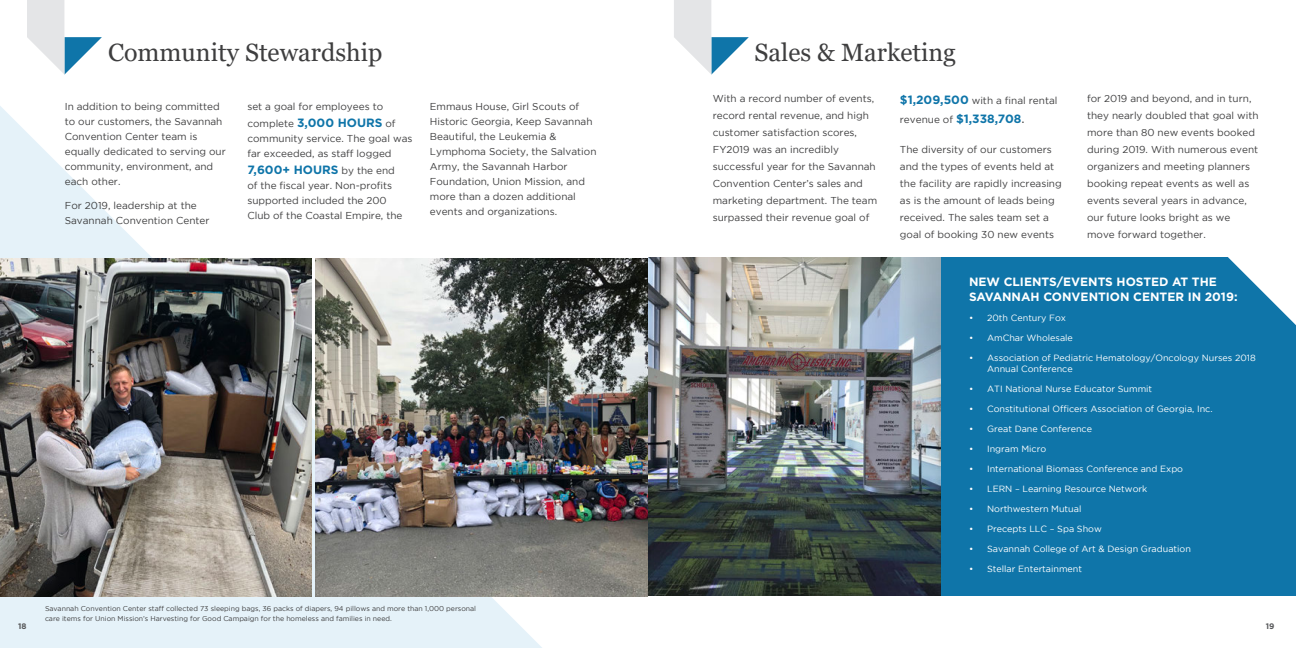
<style>
.page{position:relative;width:1296px;height:648px;background:#fff}
.page>*{position:absolute;margin:0;border:0;box-sizing:border-box;transform-origin:0 0}
.t1{font:25px "Georgia";color:#3e3e3f}
.t2{font:700 12px/15px "Gotham";color:#fff}
.t3{font:700 12px "Gotham";color:#0f75a9}
.t4{font:10px/17px "Gotham";color:#3e3e3f}
.t5{font:9px/11px "Gotham";color:#fff}
.t6{font:700 8px "Gotham";color:#57585a}
.t7{font:7px/10px "Gotham";color:#3e3e3f}
.s1{font-weight:700;font-size:12px;color:#0f75a9}
.s2{font-weight:400;font-size:10px;color:#3e3e3f}
.s3{font-weight:400;font-size:13px;color:#3e3e3f}
</style>
<div class="page">
<svg style="left:0;top:106px;width:552px;height:542px"></svg>
<div style="left:940px;top:258px;width:356px;height:338px;background:#0f75a9"></div>
<svg style="left:1213px;top:257px;width:83px;height:68px"></svg>
<img style="left:0;top:258px;width:311px;height:338px">
<img style="left:315px;top:258px;width:625px;height:338px">
<svg style="left:27px;top:0;width:75px;height:75px"></svg>
<svg style="left:674px;top:0;width:75px;height:75px"></svg>
<p class="t1" style="left:108px;top:37px;width:276px">Community Stewardship</p>
<p class="t4" style="left:65px;top:98px;width:163px;line-height:15px">In addition to being committed to our customers, the Savannah<br>Convention Center team is equally dedicated to serving our community, environment, and each other.</p>
<p class="t4" style="left:65px;top:197px;width:146px;line-height:15px">For 2019, leadership at the<br>Savannah Convention Center</p>
<p class="t4" style="left:247px;top:97px;width:150px">set a goal for employees to complete <span class="s1">3,000 HOURS</span> of</p>
<p class="t4" style="left:247px;top:130px;width:167px;line-height:15px">community service. The goal was far exceeded, as staff logged</p>
<p class="t3" style="left:247px;top:161px;width:149px">7,600+ HOURS <span class="s2">by the end</span></p>
<p class="t4" style="left:247px;top:177px;width:157px;line-height:15px">of the fiscal year. Non-profits supported included the 200<br>Club of the Coastal Empire, the</p>
<p class="t4" style="left:430px;top:98px;width:168px;line-height:15px">Emmaus House, Girl Scouts of<br>Historic Georgia, Keep Savannah<br>Beautiful, the Leukemia &amp;<br>Lymphoma Society, the Salvation<br>Army, the Savannah Harbor<br>Foundation, Union Mission, and more than a dozen additional events and organizations.</p>
<p class="t1" style="left:755px;top:37px;width:203px">Sales &amp; Marketing</p>
<p class="t4" style="left:713px;top:89px;width:166px">With a record number of events, record rental revenue, and high customer satisfaction scores,<br>FY2019 was an incredibly successful year for the Savannah<br>Convention Center’s sales and marketing department. The team surpassed their revenue goal of</p>
<p class="t4" style="left:900px;top:92px;width:159px"><span class="s1">$1,209,500</span> with a final rental</p>
<p class="t3" style="left:900px;top:111px;width:126px"><span class="s2">revenue of</span> $1,338,708<span class="s3">.</span></p>
<p class="t4" style="left:900px;top:141px;width:163px">The diversity of our customers and the types of events held at the facility are rapidly increasing as is the amount of leads being received. The sales team set a goal of booking 30 new events</p>
<p class="t4" style="left:1087px;top:89px;width:173px">for 2019 and beyond, and in turn, they nearly doubled that goal with more than 80 new events booked during 2019. With numerous event organizers and meeting planners booking repeat events as well as events several years in advance, our future looks bright as we move forward together.</p>
<p class="t2" style="left:969px;top:274px;width:270px">NEW CLIENTS/EVENTS HOSTED AT THE<br>SAVANNAH CONVENTION CENTER IN 2019:</p>
<p class="t5" style="left:969px;top:312px;width:98px">• 20th Century Fox</p>
<p class="t5" style="left:969px;top:332px;width:105px">• AmChar Wholesale</p>
<p class="t5" style="left:987px;top:352px;width:270px;text-indent:-18px">• Association of Pediatric Hematology/Oncology Nurses 2018<br>Annual Conference</p>
<p class="t5" style="left:969px;top:383px;width:185px">• ATI National Nurse Educator Summit</p>
<p class="t5" style="left:969px;top:403px;width:245px">• Constitutional Officers Association of Georgia, Inc.</p>
<p class="t5" style="left:969px;top:423px;width:125px">• Great Dane Conference</p>
<p class="t5" style="left:969px;top:443px;width:79px">• Ingram Micro</p>
<p class="t5" style="left:969px;top:463px;width:216px">• International Biomass Conference and Expo</p>
<p class="t5" style="left:969px;top:483px;width:180px">• LERN – Learning Resource Network</p>
<p class="t5" style="left:969px;top:503px;width:114px">• Northwestern Mutual</p>
<p class="t5" style="left:969px;top:523px;width:134px">• Precepts LLC – Spa Show</p>
<p class="t5" style="left:969px;top:543px;width:223px">• Savannah College of Art &amp; Design Graduation</p>
<p class="t5" style="left:969px;top:563px;width:115px">• Stellar Entertainment</p>
<p class="t7" style="left:45px;top:604px;width:433px">Savannah Convention Center staff collected 73 sleeping bags, 36 packs of diapers, 94 pillows and more than 1,000 personal care items for Union Mission’s Harvesting for Good Campaign for the homeless and families in need.</p>
<p class="t6" style="left:18px;top:620px;width:10px">18</p>
<p class="t6" style="left:1266px;top:620px;width:10px">19</p>
</div>
